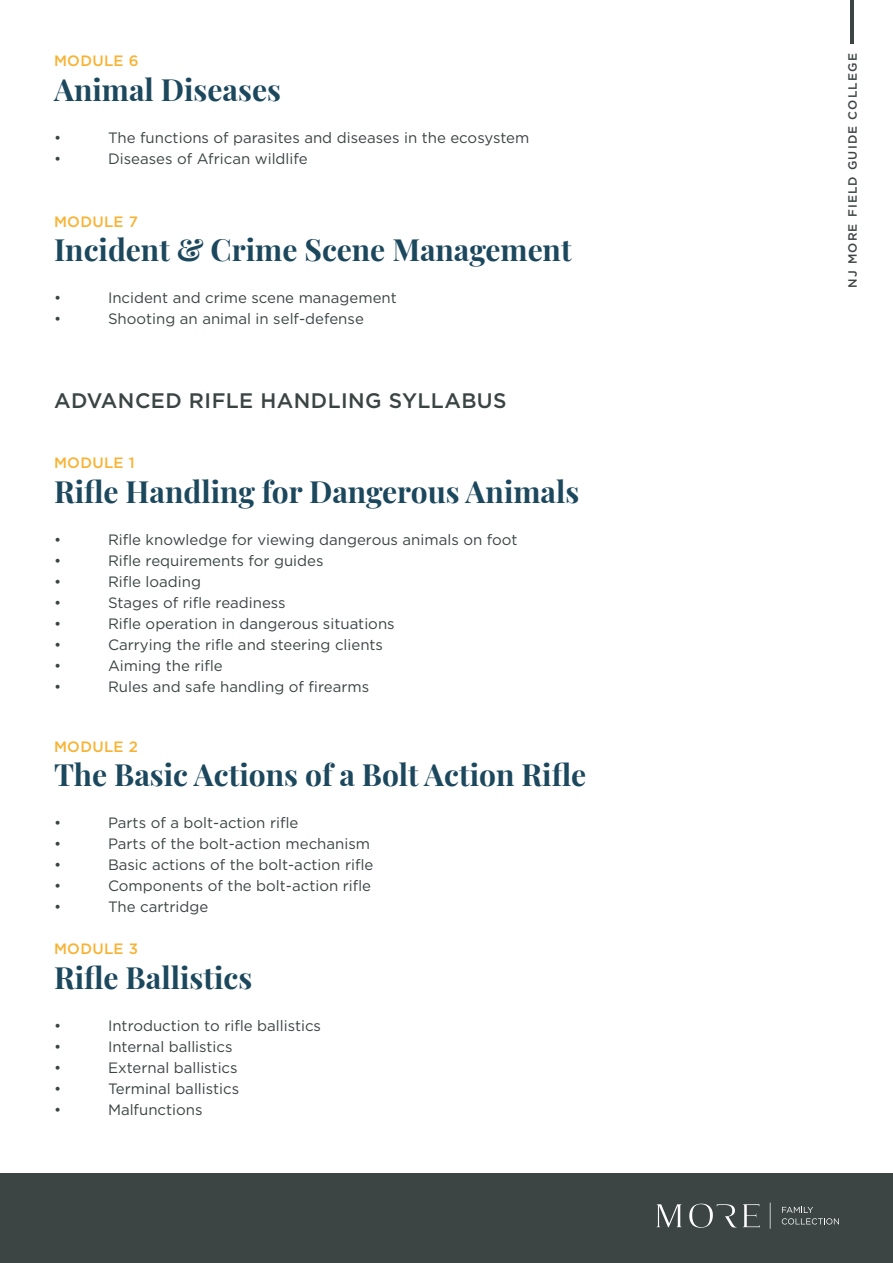
<style>
.page{position:relative;width:893px;height:1263px;background:#fff}
.page>*{position:absolute;margin:0;border:0;box-sizing:border-box;transform-origin:0 0}
.t1{font:30px "Playfair Display";color:#1c485e}
.t2{font:500 21px "Gotham";letter-spacing:.02em;color:#3b4444}
.t3{font:15px "Gotham";color:#3b4444}
.t4{font:500 15px "Gotham";letter-spacing:.02em;color:#f8b334}
.t5{font:500 12px "Gotham";letter-spacing:.1em;color:#3c4544}
</style>
<div class="page">
<div style="left:0;top:1173px;width:893px;height:90px;background:#3c4544"></div>
<svg style="left:770px;top:1202px;width:1px;height:27px"></svg>
<svg style="left:657px;top:1203px;width:103px;height:25px"></svg>
<svg style="left:782px;top:1207px;width:57px;height:17px"></svg>
<hr style="left:851px;top:0;width:3px;height:44px;background:#3c4544">
<p class="t4" style="left:54px;top:51px;width:86px">MODULE 6</p>
<h1 class="t1" style="left:54px;top:66px;width:228px">Animal Diseases</h1>
<p class="t3" style="left:54px;top:128px;width:9px">•</p>
<p class="t3" style="left:108px;top:128px;width:423px">The functions of parasites and diseases in the ecosystem</p>
<p class="t3" style="left:54px;top:149px;width:9px">•</p>
<p class="t3" style="left:108px;top:149px;width:201px">Diseases of African wildlife</p>
<p class="t4" style="left:54px;top:211px;width:85px">MODULE 7</p>
<h1 class="t1" style="left:54px;top:226px;width:519px">Incident &amp; Crime Scene Management</h1>
<p class="t3" style="left:54px;top:288px;width:9px">•</p>
<p class="t3" style="left:108px;top:288px;width:290px">Incident and crime scene management</p>
<p class="t3" style="left:54px;top:309px;width:9px">•</p>
<p class="t3" style="left:108px;top:309px;width:257px">Shooting an animal in self-defense</p>
<h2 class="t2" style="left:54px;top:387px;width:454px">ADVANCED RIFLE HANDLING SYLLABUS</h2>
<p class="t4" style="left:54px;top:453px;width:82px">MODULE 1</p>
<h1 class="t1" style="left:54px;top:468px;width:527px">Rifle Handling for Dangerous Animals</h1>
<p class="t3" style="left:54px;top:530px;width:9px">•</p>
<p class="t3" style="left:108px;top:530px;width:411px">Rifle knowledge for viewing dangerous animals on foot</p>
<p class="t3" style="left:54px;top:551px;width:9px">•</p>
<p class="t3" style="left:108px;top:551px;width:217px">Rifle requirements for guides</p>
<p class="t3" style="left:54px;top:572px;width:9px">•</p>
<p class="t3" style="left:108px;top:572px;width:95px">Rifle loading</p>
<p class="t3" style="left:54px;top:593px;width:9px">•</p>
<p class="t3" style="left:108px;top:593px;width:179px">Stages of rifle readiness</p>
<p class="t3" style="left:54px;top:614px;width:9px">•</p>
<p class="t3" style="left:108px;top:614px;width:288px">Rifle operation in dangerous situations</p>
<p class="t3" style="left:54px;top:635px;width:9px">•</p>
<p class="t3" style="left:108px;top:635px;width:277px">Carrying the rifle and steering clients</p>
<p class="t3" style="left:54px;top:656px;width:9px">•</p>
<p class="t3" style="left:108px;top:656px;width:116px">Aiming the rifle</p>
<p class="t3" style="left:54px;top:677px;width:9px">•</p>
<p class="t3" style="left:108px;top:677px;width:263px">Rules and safe handling of firearms</p>
<p class="t4" style="left:54px;top:736px;width:85px">MODULE 2</p>
<h1 class="t1" style="left:54px;top:751px;width:534px">The Basic Actions of a Bolt Action Rifle</h1>
<p class="t3" style="left:54px;top:813px;width:9px">•</p>
<p class="t3" style="left:108px;top:813px;width:192px">Parts of a bolt-action rifle</p>
<p class="t3" style="left:54px;top:834px;width:9px">•</p>
<p class="t3" style="left:108px;top:834px;width:264px">Parts of the bolt-action mechanism</p>
<p class="t3" style="left:54px;top:855px;width:9px">•</p>
<p class="t3" style="left:108px;top:855px;width:267px">Basic actions of the bolt-action rifle</p>
<p class="t3" style="left:54px;top:876px;width:9px">•</p>
<p class="t3" style="left:108px;top:876px;width:265px">Components of the bolt-action rifle</p>
<p class="t3" style="left:54px;top:897px;width:9px">•</p>
<p class="t3" style="left:108px;top:897px;width:102px">The cartridge</p>
<p class="t4" style="left:54px;top:939px;width:86px">MODULE 3</p>
<h1 class="t1" style="left:54px;top:954px;width:200px">Rifle Ballistics</h1>
<p class="t3" style="left:54px;top:1016px;width:9px">•</p>
<p class="t3" style="left:108px;top:1016px;width:215px">Introduction to rifle ballistics</p>
<p class="t3" style="left:54px;top:1037px;width:9px">•</p>
<p class="t3" style="left:108px;top:1037px;width:126px">Internal ballistics</p>
<p class="t3" style="left:54px;top:1058px;width:9px">•</p>
<p class="t3" style="left:108px;top:1058px;width:131px">External ballistics</p>
<p class="t3" style="left:54px;top:1079px;width:9px">•</p>
<p class="t3" style="left:108px;top:1079px;width:133px">Terminal ballistics</p>
<p class="t3" style="left:54px;top:1100px;width:9px">•</p>
<p class="t3" style="left:108px;top:1100px;width:96px">Malfunctions</p>
<p class="t5" style="left:845px;top:288px;width:236px;rotate:-90deg">NJ MORE FIELD GUIDE COLLEGE</p>
</div>
